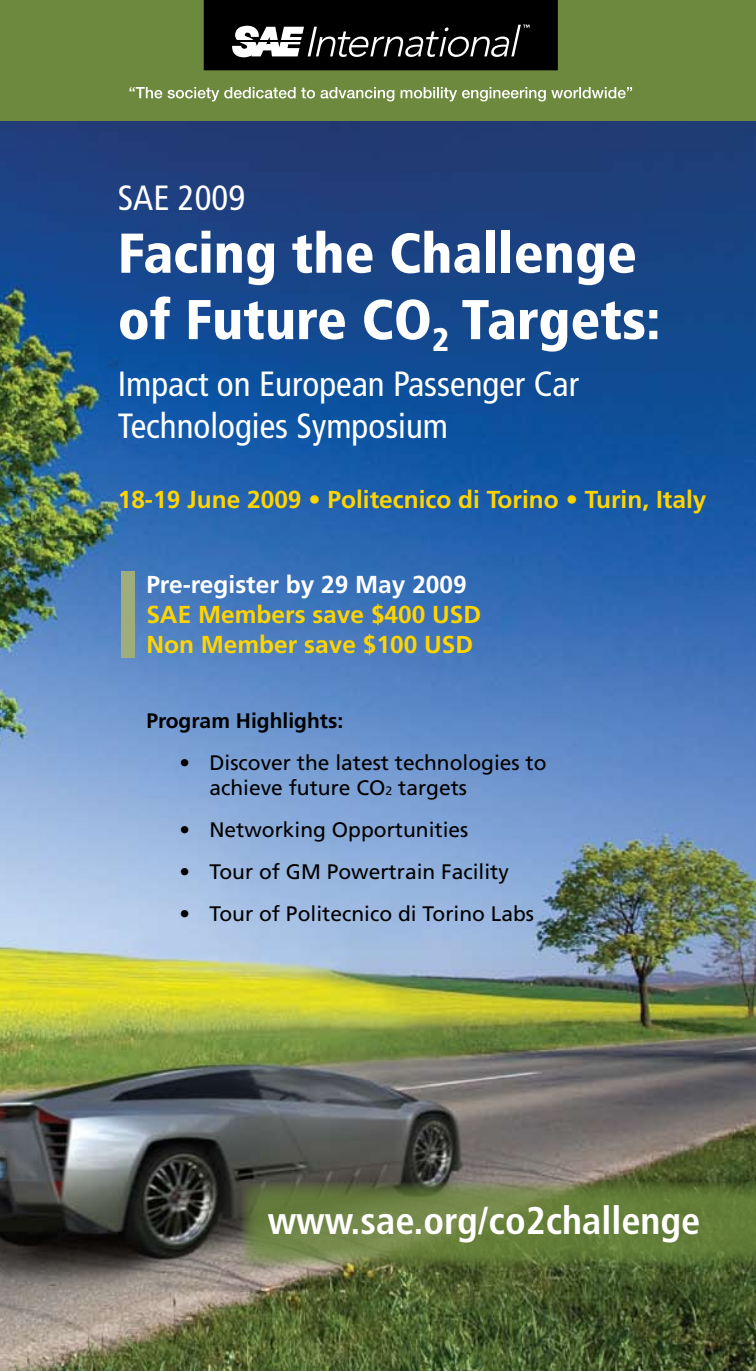
<style>
.page{position:relative;width:756px;height:1371px;background:#fff}
.page>*{position:absolute;margin:0;border:0;box-sizing:border-box;transform-origin:0 0}
.t1{font:900 condensed 56px/66.3px "Frutiger LT Std";color:#fff}
.t2{font:700 condensed 38.5px "Frutiger LT Std";color:#fff}
.t3{font:condensed 35px/42px "Frutiger LT Std";color:#fff}
.t4{font:700 24.5px/29.8px "Frutiger LT Std";color:#ffd400}
.t5{font:700 24.5px "Frutiger LT Std";color:#fff}
.t6{font:21px/24.5px "Frutiger LT Std";color:#000}
.t7{font:700 21px "Frutiger LT Std";color:#000}
.s1{font-size:12.25px}
</style>
<div class="page">
<img style="left:0;top:121px;width:756px;height:1249px">
<div style="left:0;top:0;width:756px;height:121px;background:#6c893d"></div>
<svg style="left:204px;top:0;width:354px;height:70px;background:#1d1d1d"></svg>
<svg style="left:130px;top:87px;width:502px;height:14px"></svg>
<svg style="left:242px;top:1181px;width:514px;height:86px;background:#677c40"></svg>
<div style="left:121px;top:571px;width:14px;height:87px;background:#9fac7b"></div>
<h3 class="t3" style="left:118px;top:177px;width:129px">SAE 2009</h3>
<h1 class="t1" style="left:118px;top:220px;width:544px">Facing the Challenge of Future CO<sub>2</sub> Targets:</h1>
<h3 class="t3" style="left:118px;top:363px;width:463px">Impact on European Passenger Car<br>Technologies Symposium</h3>
<p class="t4" style="left:118px;top:485px;width:590px">18-19 June 2009 • Politecnico di Torino • Turin, Italy</p>
<p class="t5" style="left:146px;top:570px;width:322px">Pre-register by 29 May 2009</p>
<p class="t4" style="left:146px;top:599px;width:336px">SAE Members save $400 USD<br>Non Member save $100 USD</p>
<p class="t7" style="left:146px;top:708px;width:198px">Program Highlights:</p>
<p class="t6" style="left:209px;top:750px;width:339px;text-indent:-30px">• Discover the latest technologies to achieve future CO<span class="s1">2</span> targets</p>
<p class="t6" style="left:180px;top:817px;width:290px">• Networking Opportunities</p>
<p class="t6" style="left:180px;top:859px;width:331px">• Tour of GM Powertrain Facility</p>
<p class="t6" style="left:180px;top:901px;width:356px">• Tour of Politecnico di Torino Labs</p>
<h2 class="t2" style="left:268px;top:1197px;width:434px">www.sae.org/co2challenge</h2>
</div>
